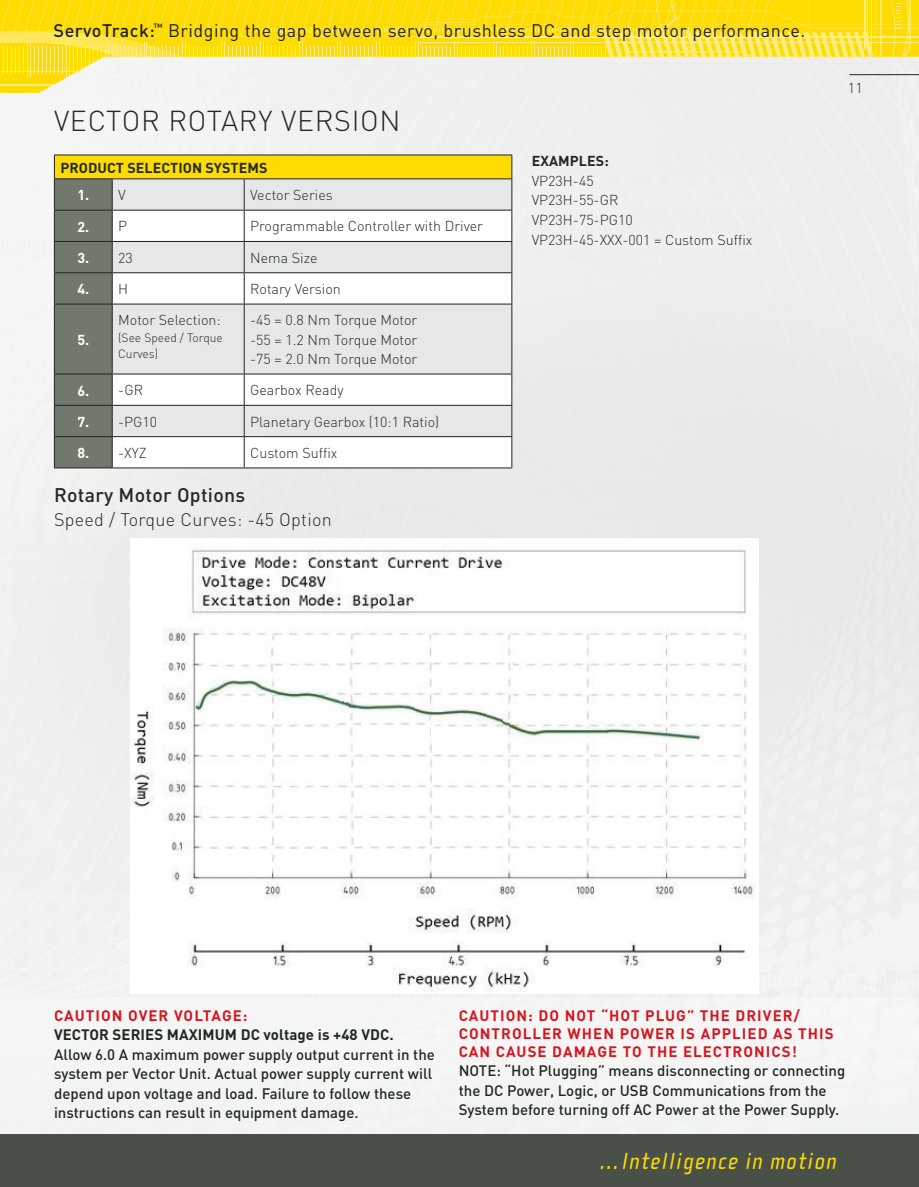
<style>
.page{position:relative;width:919px;height:1187px;background:#fff}
.page>*{position:absolute;margin:0;border:0;box-sizing:border-box;transform-origin:0 0}
.t1{font:300 28.5px "DIN";letter-spacing:.025em;color:#222a21}
.t2{font:italic 24px "Cholla Sans";letter-spacing:.05em;color:#ffdc01}
.t3{font:500 19.5px "DIN";letter-spacing:.015em;color:#222a21}
.t4{font:18px "DIN";letter-spacing:.025em;color:#231f20}
.t5{font:300 18px "DIN";letter-spacing:.015em;color:#222a21}
.t6{font:500 15px/19.5px "DIN";color:#222a21}
.t7{font:700 15px/18px "DIN";letter-spacing:.07em;color:#d7171f}
.t8{font:700 15px "DIN";letter-spacing:.005em;color:#222a21}
.t9{font:300 14.25px/19.5px "DIN";color:#222a21;text-align:justify}
.t10{font:700 14.25px "DIN";letter-spacing:.005em;color:#222a21}
.t11{font:700 14.25px "DIN";color:#fff}
.t12{font:300 12px/16.5px "DIN";color:#222a21}
.s1{font-weight:500}
.s2{font-weight:300;color:#222a21}
.s3{font-weight:700;color:#fff}
</style>
<div class="page">
<svg style="left:0;top:0;width:918px;height:93px"></svg>
<div style="left:0;top:1134px;width:918px;height:52px;background:#485047"></div>
<hr style="left:849px;top:74px;width:69px;height:1px;background:#222a21">
<img style="left:131px;top:538px;width:624px;height:455px">
<div style="left:54px;top:155px;width:458px;height:24px;background:#ffdc01"></div>
<div style="left:113px;top:179px;width:398px;height:31px;background:#e6e7e9"></div>
<svg style="left:113px;top:211px;width:398px;height:256px;fill:#e6e7e9"></svg>
<svg style="left:54px;top:155px;width:58px;height:312px;background:#7a7e65"></svg>
<hr style="left:112px;top:155px;width:132px;height:1px;background:#231f20">
<hr style="left:244px;top:155px;width:268px;height:1px;background:#231f20">
<svg style="left:511px;top:155px;width:1px;height:23px"></svg>
<hr style="left:54px;top:178px;width:58px;height:1px;background:#231f20">
<hr style="left:54px;top:179px;width:1px;height:31px;background:#231f20">
<hr style="left:112px;top:178px;width:132px;height:1px;background:#231f20">
<hr style="left:112px;top:179px;width:1px;height:31px;background:#231f20">
<hr style="left:244px;top:178px;width:268px;height:1px;background:#231f20">
<hr style="left:244px;top:179px;width:1px;height:31px;background:#231f20">
<hr style="left:511px;top:179px;width:1px;height:31px;background:#231f20">
<hr style="left:54px;top:210px;width:58px;height:1px;background:#231f20">
<hr style="left:54px;top:210px;width:1px;height:31px;background:#231f20">
<hr style="left:112px;top:210px;width:132px;height:1px;background:#231f20">
<hr style="left:112px;top:210px;width:1px;height:31px;background:#231f20">
<hr style="left:244px;top:210px;width:268px;height:1px;background:#231f20">
<hr style="left:244px;top:210px;width:1px;height:31px;background:#231f20">
<hr style="left:511px;top:210px;width:1px;height:31px;background:#231f20">
<hr style="left:54px;top:241px;width:58px;height:1px;background:#231f20">
<hr style="left:54px;top:242px;width:1px;height:30px;background:#231f20">
<hr style="left:112px;top:241px;width:132px;height:1px;background:#231f20">
<hr style="left:112px;top:242px;width:1px;height:30px;background:#231f20">
<hr style="left:244px;top:241px;width:268px;height:1px;background:#231f20">
<hr style="left:244px;top:242px;width:1px;height:30px;background:#231f20">
<hr style="left:511px;top:242px;width:1px;height:30px;background:#231f20">
<hr style="left:54px;top:272px;width:58px;height:1px;background:#231f20">
<hr style="left:54px;top:273px;width:1px;height:31px;background:#231f20">
<hr style="left:112px;top:272px;width:132px;height:1px;background:#231f20">
<hr style="left:112px;top:273px;width:1px;height:31px;background:#231f20">
<hr style="left:244px;top:272px;width:268px;height:1px;background:#231f20">
<hr style="left:244px;top:273px;width:1px;height:31px;background:#231f20">
<hr style="left:511px;top:273px;width:1px;height:31px;background:#231f20">
<hr style="left:54px;top:304px;width:58px;height:1px;background:#231f20">
<hr style="left:54px;top:304px;width:1px;height:69px;background:#231f20">
<hr style="left:112px;top:304px;width:132px;height:1px;background:#231f20">
<hr style="left:112px;top:304px;width:1px;height:69px;background:#231f20">
<hr style="left:244px;top:304px;width:268px;height:1px;background:#231f20">
<hr style="left:244px;top:304px;width:1px;height:69px;background:#231f20">
<hr style="left:511px;top:304px;width:1px;height:69px;background:#231f20">
<hr style="left:54px;top:373px;width:58px;height:1px;background:#231f20">
<hr style="left:54px;top:374px;width:1px;height:31px;background:#231f20">
<hr style="left:112px;top:373px;width:132px;height:1px;background:#231f20">
<hr style="left:112px;top:374px;width:1px;height:31px;background:#231f20">
<hr style="left:244px;top:373px;width:268px;height:1px;background:#231f20">
<hr style="left:244px;top:374px;width:1px;height:31px;background:#231f20">
<hr style="left:511px;top:374px;width:1px;height:31px;background:#231f20">
<hr style="left:54px;top:405px;width:58px;height:1px;background:#231f20">
<hr style="left:54px;top:405px;width:1px;height:31px;background:#231f20">
<hr style="left:112px;top:405px;width:132px;height:1px;background:#231f20">
<hr style="left:112px;top:405px;width:1px;height:31px;background:#231f20">
<hr style="left:244px;top:405px;width:268px;height:1px;background:#231f20">
<hr style="left:244px;top:405px;width:1px;height:31px;background:#231f20">
<hr style="left:511px;top:405px;width:1px;height:31px;background:#231f20">
<hr style="left:54px;top:436px;width:58px;height:1px;background:#231f20">
<hr style="left:54px;top:437px;width:1px;height:30px;background:#231f20">
<hr style="left:112px;top:436px;width:132px;height:1px;background:#231f20">
<hr style="left:112px;top:437px;width:1px;height:30px;background:#231f20">
<hr style="left:244px;top:436px;width:268px;height:1px;background:#231f20">
<hr style="left:244px;top:437px;width:1px;height:30px;background:#231f20">
<hr style="left:511px;top:437px;width:1px;height:30px;background:#231f20">
<hr style="left:54px;top:467px;width:58px;height:1px;background:#231f20">
<hr style="left:112px;top:467px;width:132px;height:1px;background:#231f20">
<hr style="left:244px;top:467px;width:268px;height:1px;background:#231f20">
<p class="t4" style="left:54px;top:19px;width:753px"><span class="s1">ServoTrack:</span><sup>™</sup> Bridging the gap between servo, brushless DC and step motor performance.</p>
<h1 class="t1" style="left:54px;top:103px;width:348px">VECTOR ROTARY VERSION</h1>
<p class="t10" style="left:60px;top:158px;width:209px">PRODUCT SELECTION SYSTEMS</p>
<p class="t11" style="left:77px;top:186px;width:50px">1. <span class="s2">V</span></p>
<p class="t9" style="left:250px;top:185px;width:84px">Vector Series</p>
<p class="t11" style="left:77px;top:217px;width:51px">2. <span class="s2">P</span></p>
<p class="t9" style="left:250px;top:216px;width:234px">Programmable Controller with Driver</p>
<p class="t11" style="left:77px;top:248px;width:57px">3. <span class="s2">23</span></p>
<p class="t9" style="left:250px;top:248px;width:69px">Nema Size</p>
<p class="t11" style="left:77px;top:280px;width:52px">4. <span class="s2">H</span></p>
<p class="t9" style="left:250px;top:279px;width:92px">Rotary Version</p>
<p class="t11" style="left:77px;top:330px;width:13px">5.</p>
<p class="t9" style="left:250px;top:310px;width:169px">-45 = 0.8 Nm Torque Motor -55 = 1.2 Nm Torque Motor -75 = 2.0 Nm Torque Motor</p>
<p class="t9" style="left:118px;top:310px;width:104px">Motor Selection:</p>
<p class="t12" style="left:118px;top:329px;width:106px">(See Speed / Torque<br>Curves)</p>
<p class="t9" style="left:77px;top:380px;width:67px"><span class="s3">6.</span> -GR</p>
<p class="t9" style="left:250px;top:380px;width:95px">Gearbox Ready</p>
<p class="t9" style="left:77px;top:411px;width:81px"><span class="s3">7.</span> -PG10</p>
<p class="t9" style="left:250px;top:411px;width:190px">Planetary Gearbox (10:1 Ratio)</p>
<p class="t9" style="left:77px;top:443px;width:71px"><span class="s3">8.</span> -XYZ</p>
<p class="t9" style="left:250px;top:443px;width:89px">Custom Suffix</p>
<h3 class="t3" style="left:54px;top:483px;width:193px">Rotary Motor Options</h3>
<p class="t5" style="left:54px;top:508px;width:279px">Speed / Torque Curves: -45 Option</p>
<p class="t10" style="left:531px;top:152px;width:79px">EXAMPLES:</p>
<p class="t9" style="left:531px;top:171px;width:222px;text-align:left">VP23H-45<br>VP23H-55-GR<br>VP23H-75-PG10<br>VP23H-45-XXX-001 = Custom Suffix</p>
<p class="t9" style="left:847px;top:78px;width:16px">11</p>
<p class="t7" style="left:54px;top:1005px;width:195px">CAUTION OVER VOLTAGE:</p>
<p class="t8" style="left:54px;top:1025px;width:341px">VECTOR SERIES MAXIMUM DC voltage is +48 VDC.</p>
<p class="t6" style="left:54px;top:1044px;width:382px">Allow 6.0 A maximum power supply output current in the system per Vector Unit. Actual power supply current will depend upon voltage and load. Failure to follow these instructions can result in equipment damage.</p>
<p class="t7" style="left:458px;top:1005px;width:376px">CAUTION: DO NOT “HOT PLUG” THE DRIVER/<br>CONTROLLER WHEN POWER IS APPLIED AS THIS<br>CAN CAUSE DAMAGE TO THE ELECTRONICS!</p>
<p class="t6" style="left:458px;top:1060px;width:388px">NOTE: “Hot Plugging” means disconnecting or connecting the DC Power, Logic, or USB Communications from the<br>System before turning off AC Power at the Power Supply.</p>
<h2 class="t2" style="left:600px;top:1147px;width:238px">...Intelligence in motion</h2>
</div>
